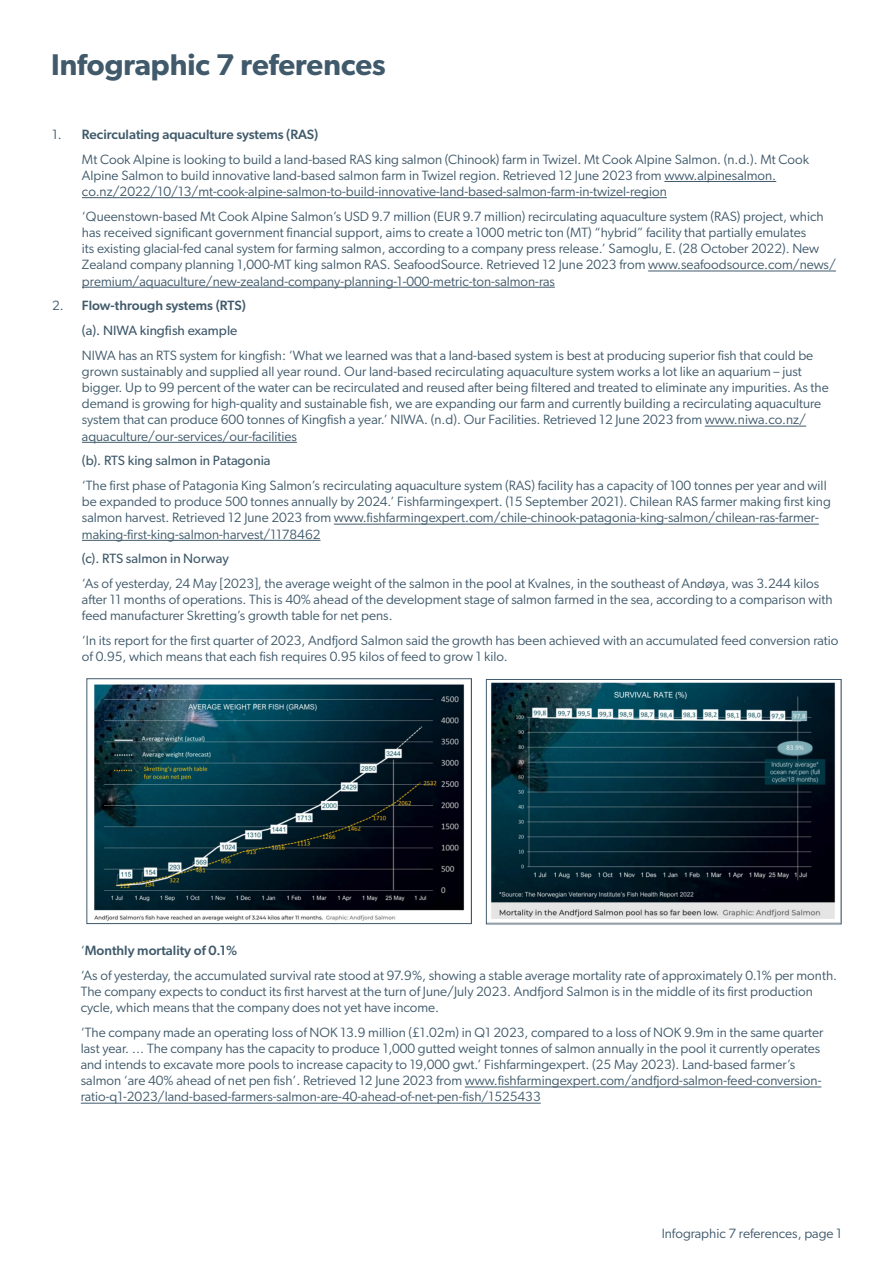
<style>
.page{position:relative;width:893px;height:1263px;background:#fff}
.page>*{position:absolute;margin:0;border:0;box-sizing:border-box;transform-origin:0 0}
.t1{font:600 30px "Gibson";color:#405a6b}
.references{font:13.5px/16.2px "Gibson";color:#405a6b}
.references-2{font:500 13.5px "Gibson";color:#405a6b}
.references-3{font:13.5px "Gibson";color:#405a6b}
.page_numbers{font:13.5px "Gibson";color:#405a6b}
.s1{font-weight:400}
</style>
<div class="page">
<hr style="left:664px;top:181px;width:112px;height:1px;background:#405a6b">
<hr style="left:82px;top:197px;width:585px;height:1px;background:#405a6b">
<hr style="left:648px;top:271px;width:188px;height:1px;background:#405a6b">
<hr style="left:82px;top:287px;width:473px;height:1px;background:#405a6b">
<hr style="left:705px;top:426px;width:101px;height:1px;background:#405a6b">
<hr style="left:82px;top:442px;width:215px;height:1px;background:#405a6b">
<hr style="left:334px;top:524px;width:485px;height:1px;background:#405a6b">
<hr style="left:82px;top:540px;width:238px;height:1px;background:#405a6b">
<img style="left:94px;top:684px;width:371px;height:237px">
<div style="left:86px;top:678px;width:386px;height:246px;border:1px solid #405a6b"></div>
<img style="left:491px;top:682px;width:345px;height:237px">
<div style="left:486px;top:679px;width:356px;height:245px;border:1px solid #405a6b"></div>
<hr style="left:465px;top:1086px;width:356px;height:1px;background:#405a6b">
<hr style="left:81px;top:1103px;width:460px;height:1px;background:#405a6b">
<p class="t1" style="left:51px;top:47px;width:336px">Infographic 7 references</p>
<p class="references-2" style="left:52px;top:126px;width:268px"><span class="s1">1.</span> Recirculating aquaculture systems (RAS)</p>
<p class="references" style="left:82px;top:151px;width:729px">Mt Cook Alpine is looking to build a land-based RAS king salmon (Chinook) farm in Twizel. Mt Cook Alpine Salmon. (n.d.). Mt Cook<br>Alpine Salmon to build innovative land-based salmon farm in Twizel region. Retrieved 12 June 2023 from www.alpinesalmon. co.nz/2022/10/13/mt-cook-alpine-salmon-to-build-innovative-land-based-salmon-farm-in-twizel-region</p>
<p class="references" style="left:82px;top:208px;width:755px">‘Queenstown-based Mt Cook Alpine Salmon’s USD 9.7 million (EUR 9.7 million) recirculating aquaculture system (RAS) project, which has received significant government financial support, aims to create a 1000 metric ton (MT) “hybrid” facility that partially emulates<br>its existing glacial-fed canal system for farming salmon, according to a company press release.’ Samoglu, E. (28 October 2022). New Zealand company planning 1,000-MT king salmon RAS. SeafoodSource. Retrieved 12 June 2023 from www.seafoodsource.com/news/ premium/aquaculture/new-zealand-company-planning-1-000-metric-ton-salmon-ras</p>
<p class="references-2" style="left:52px;top:297px;width:195px"><span class="s1">2.</span> Flow-through systems (RTS)</p>
<p class="references-3" style="left:82px;top:322px;width:157px">(a). NIWA kingfish example</p>
<p class="references" style="left:82px;top:347px;width:748px">NIWA has an RTS system for kingfish: ‘What we learned was that a land-based system is best at producing superior fish that could be grown sustainably and supplied all year round. Our land-based recirculating aquaculture system works a lot like an aquarium – just bigger. Up to 99 percent of the water can be recirculated and reused after being filtered and treated to eliminate any impurities. As the demand is growing for high-quality and sustainable fish, we are expanding our farm and currently building a recirculating aquaculture system that can produce 600 tonnes of Kingfish a year.’ NIWA. (n.d). Our Facilities. Retrieved 12 June 2023 from www.niwa.co.nz/ aquaculture/our-services/our-facilities</p>
<p class="references-3" style="left:82px;top:453px;width:190px">(b). RTS king salmon in Patagonia</p>
<p class="references" style="left:82px;top:477px;width:750px">‘The first phase of Patagonia King Salmon’s recirculating aquaculture system (RAS) facility has a capacity of 100 tonnes per year and will be expanded to produce 500 tonnes annually by 2024.’ Fishfarmingexpert. (15 September 2021). Chilean RAS farmer making first king salmon harvest. Retrieved 12 June 2023 from www.fishfarmingexpert.com/chile-chinook-patagonia-king-salmon/chilean-ras-farmer&shy;making-first-king-salmon-harvest/1178462</p>
<p class="references-3" style="left:82px;top:551px;width:148px">(c). RTS salmon in Norway</p>
<p class="references" style="left:82px;top:575px;width:752px">‘As of yesterday, 24 May [2023], the average weight of the salmon in the pool at Kvalnes, in the southeast of Andøya, was 3.244 kilos after 11 months of operations. This is 40% ahead of the development stage of salmon farmed in the sea, according to a comparison with feed manufacturer Skretting’s growth table for net pens.</p>
<p class="references" style="left:82px;top:632px;width:758px">‘In its report for the first quarter of 2023, Andfjord Salmon said the growth has been achieved with an accumulated feed conversion ratio of 0.95, which means that each fish requires 0.95 kilos of feed to grow 1 kilo.</p>
<p class="references-2" style="left:81px;top:942px;width:158px"><span class="s1">‘</span>Monthly mortality of 0.1%</p>
<p class="references" style="left:81px;top:967px;width:758px">‘As of yesterday, the accumulated survival rate stood at 97.9%, showing a stable average mortality rate of approximately 0.1% per month.<br>The company expects to conduct its first harvest at the turn of June/July 2023. Andfjord Salmon is in the middle of its first production cycle, which means that the company does not yet have income.</p>
<p class="references" style="left:81px;top:1024px;width:744px">‘The company made an operating loss of NOK 13.9 million (£1.02m) in Q1 2023, compared to a loss of NOK 9.9m in the same quarter last year. … The company has the capacity to produce 1,000 gutted weight tonnes of salmon annually in the pool it currently operates and intends to excavate more pools to increase capacity to 19,000 gwt.’ Fishfarmingexpert. (25 May 2023). Land-based farmer’s salmon ‘are 40% ahead of net pen fish’. Retrieved 12 June 2023 from www.fishfarmingexpert.com/andfjord-salmon-feed-conversion&shy;ratio-q1-2023/land-based-farmers-salmon-are-40-ahead-of-net-pen-fish/1525433</p>
<p class="page_numbers" style="left:662px;top:1225px;width:182px">Infographic 7 references, page 1</p>
</div>
